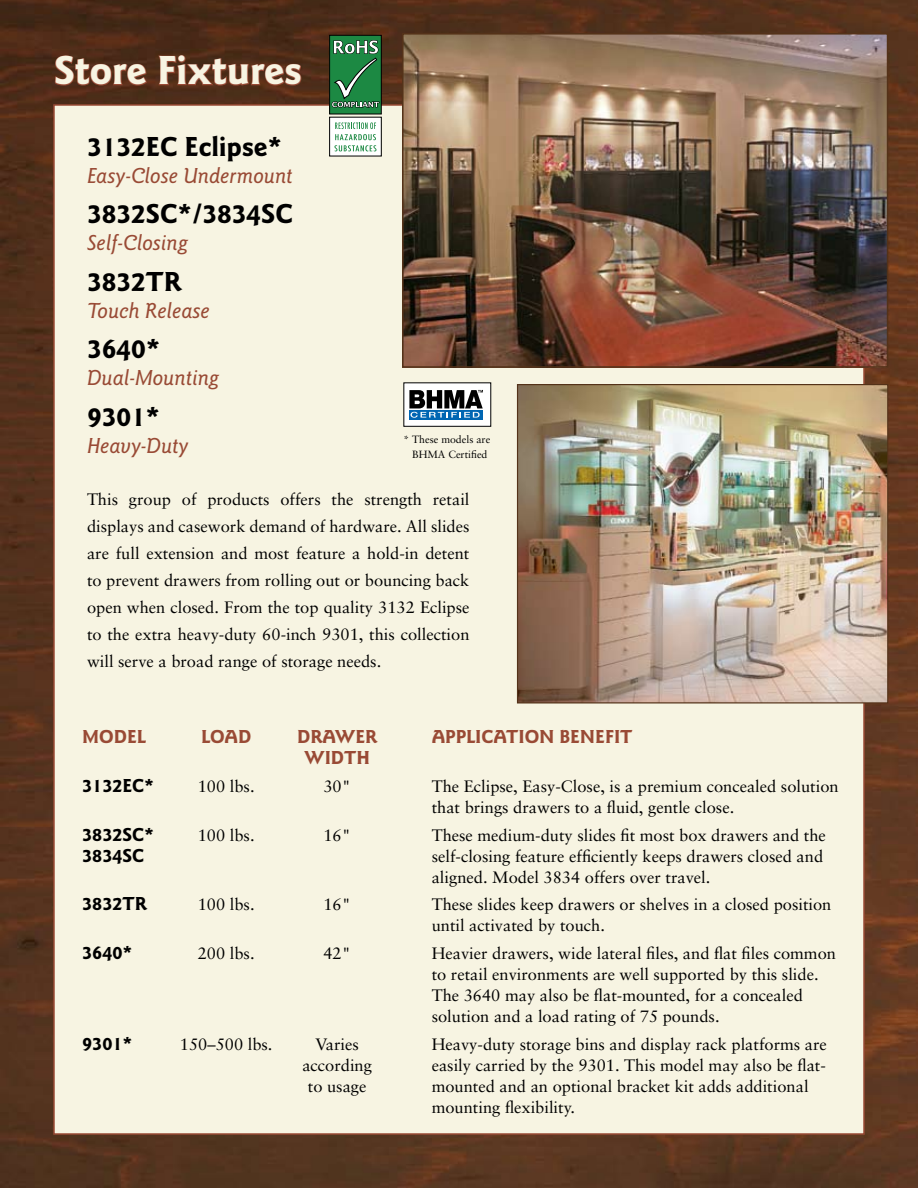
<style>
.page{position:relative;width:918px;height:1188px;background:#fff}
.page>*{position:absolute;margin:0;border:0;box-sizing:border-box;transform-origin:0 0}
.t1{font:700 42px "Goudy Sans";color:#f7f4e2}
.t2{font:700 28.5px "Goudy Sans";color:#000}
.t3{font:italic 500 22.5px "Goudy Sans";color:#994a35}
.t4{font:700 19.5px "Goudy Sans";color:#994a35}
.t5{font:700 19.5px "Goudy Sans";color:#000}
.t6{font:16.5px/21px "Sabon";color:#000}
.t7{font:10.5px/15px "Sabon";color:#000;text-align:center}
</style>
<div class="page">
<img style="left:0;top:0;width:918px;height:1188px">
<div style="left:53px;top:104px;width:812px;height:1031px;background:#f7f4e2;border:2px solid #994a35"></div>
<svg style="left:54px;top:55px;width:94px;height:31px;background:#60321e"></svg>
<svg style="left:157px;top:54px;width:145px;height:32px;background:#61331e"></svg>
<img style="left:405px;top:36px;width:480px;height:329px">
<div style="left:402px;top:33px;width:486px;height:335px;border:2px solid #543219"></div>
<img style="left:519px;top:386px;width:367px;height:315px">
<div style="left:517px;top:384px;width:371px;height:319px;border:1px solid #543219"></div>
<div style="left:330px;top:35px;width:51px;height:79px;background:#1c8943"></div>
<div style="left:330px;top:117px;width:51px;height:39px;background:#fff"></div>
<svg style="left:334px;top:122px;width:42px;height:29px"></svg>
<svg style="left:332px;top:40px;width:47px;height:67px"></svg>
<div style="left:404px;top:383px;width:87px;height:43px;background:#fff"></div>
<div style="left:404px;top:382px;width:87px;height:45px;border:1px solid #000"></div>
<div style="left:409px;top:410px;width:74px;height:10px;background:#0066b3"></div>
<svg style="left:409px;top:390px;width:74px;height:28px"></svg>
<h1 class="t1" style="left:54px;top:46px;width:249px">Store Fixtures</h1>
<h2 class="t2" style="left:87px;top:130px;width:197px">3132EC Eclipse*</h2>
<h3 class="t3" style="left:87px;top:163px;width:207px">Easy-Close Undermount</h3>
<h2 class="t2" style="left:87px;top:197px;width:207px">3832SC*/3834SC</h2>
<h3 class="t3" style="left:87px;top:230px;width:103px">Self-Closing</h3>
<h2 class="t2" style="left:87px;top:265px;width:96px">3832TR</h2>
<h3 class="t3" style="left:87px;top:298px;width:124px">Touch Release</h3>
<h2 class="t2" style="left:87px;top:332px;width:75px">3640*</h2>
<h3 class="t3" style="left:87px;top:365px;width:134px">Dual-Mounting</h3>
<h2 class="t2" style="left:87px;top:400px;width:75px">9301*</h2>
<h3 class="t3" style="left:87px;top:433px;width:103px">Heavy-Duty</h3>
<p class="t7" style="left:404px;top:432px;width:88px">* These models are<br>BHMA Certified</p>
<p class="t6" style="left:87px;top:485px;width:384px;line-height:27px;text-align:justify">This group of products offers the strength retail displays and casework demand of hardware. All slides are full extension and most feature a hold-in detent to prevent drawers from rolling out or bouncing back open when closed. From the top quality 3132 Eclipse to the extra heavy-duty 60-inch 9301, this collection will serve a broad range of storage needs.</p>
<p class="t4" style="left:82px;top:725px;width:65px">MODEL</p>
<p class="t4" style="left:201px;top:725px;width:52px">LOAD</p>
<p class="t4" style="left:297px;top:725px;width:82px">DRAWER</p>
<p class="t4" style="left:432px;top:725px;width:202px">APPLICATION BENEFIT</p>
<p class="t4" style="left:305px;top:746px;width:67px">WIDTH</p>
<p class="t5" style="left:82px;top:774px;width:73px">3132EC*</p>
<p class="t6" style="left:198px;top:775px;width:58px">100 lbs.</p>
<p class="t6" style="left:323px;top:775px;width:29px">30"</p>
<p class="t6" style="left:432px;top:775px;width:409px">The Eclipse, Easy-Close, is a premium concealed solution that brings drawers to a fluid, gentle close.</p>
<p class="t5" style="left:82px;top:823px;width:73px">3832SC*</p>
<p class="t6" style="left:198px;top:824px;width:58px">100 lbs.</p>
<p class="t6" style="left:323px;top:824px;width:29px">16"</p>
<p class="t6" style="left:432px;top:824px;width:396px">These medium-duty slides fit most box drawers and the</p>
<p class="t5" style="left:82px;top:844px;width:63px">3834SC</p>
<p class="t6" style="left:432px;top:845px;width:393px">self-closing feature efficiently keeps drawers closed and aligned. Model 3834 offers over travel.</p>
<p class="t5" style="left:82px;top:893px;width:66px">3832TR</p>
<p class="t6" style="left:198px;top:894px;width:58px">100 lbs.</p>
<p class="t6" style="left:323px;top:894px;width:29px">16"</p>
<p class="t6" style="left:432px;top:894px;width:401px">These slides keep drawers or shelves in a closed position until activated by touch.</p>
<p class="t5" style="left:82px;top:941px;width:52px">3640*</p>
<p class="t6" style="left:198px;top:943px;width:58px">200 lbs.</p>
<p class="t6" style="left:323px;top:943px;width:29px">42"</p>
<p class="t6" style="left:432px;top:943px;width:406px">Heavier drawers, wide lateral files, and flat files common to retail environments are well supported by this slide.<br>The 3640 may also be flat-mounted, for a concealed solution and a load rating of 75 pounds.</p>
<p class="t5" style="left:82px;top:1032px;width:52px">9301*</p>
<p class="t6" style="left:180px;top:1034px;width:94px">150–500 lbs.</p>
<p class="t6" style="left:315px;top:1034px;width:45px">Varies</p>
<p class="t6" style="left:432px;top:1034px;width:397px">Heavy-duty storage bins and display rack platforms are</p>
<p class="t6" style="left:302px;top:1055px;width:71px">according</p>
<p class="t6" style="left:432px;top:1055px;width:396px">easily carried by the 9301. This model may also be flat-</p>
<p class="t6" style="left:308px;top:1076px;width:60px">to usage</p>
<p class="t6" style="left:432px;top:1076px;width:378px">mounted and an optional bracket kit adds additional mounting flexibility.</p>
</div>
